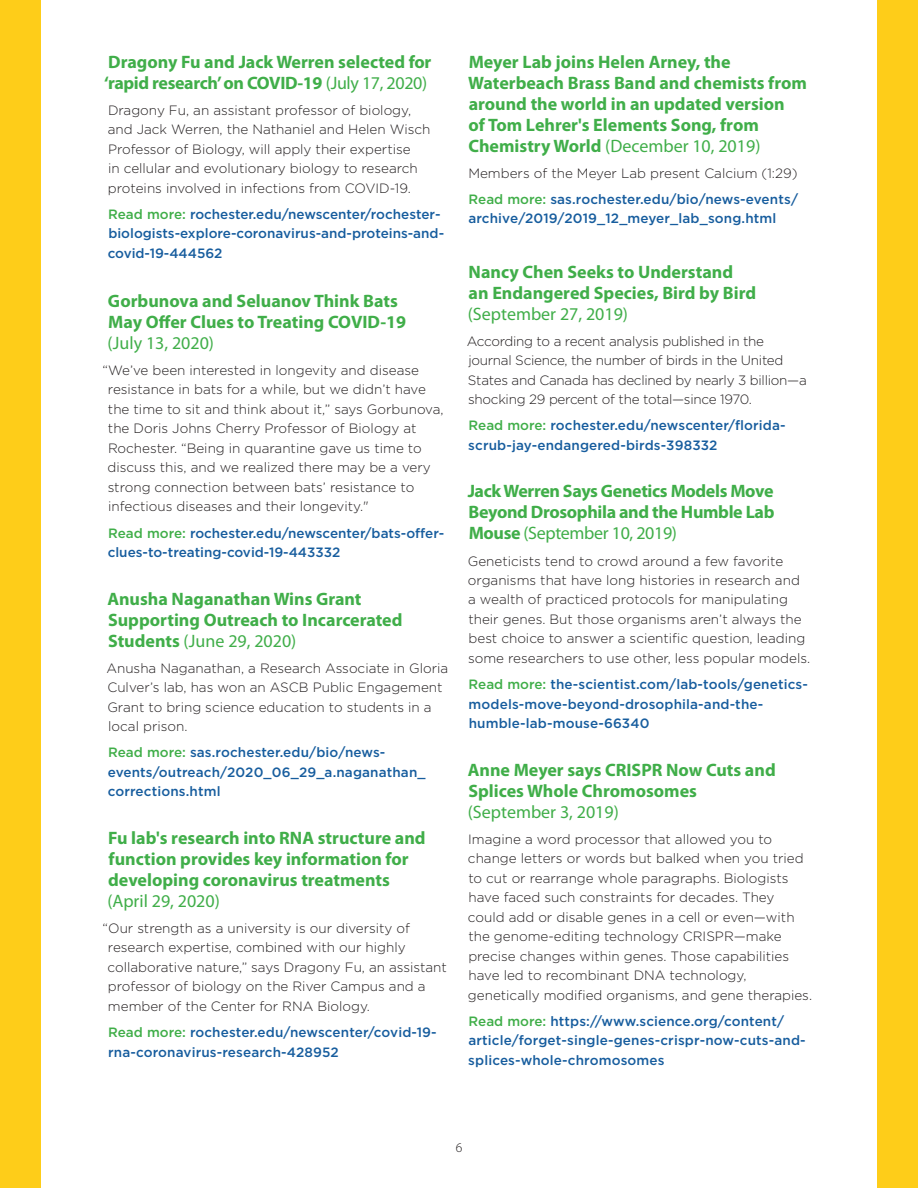
<style>
.page{position:relative;width:918px;height:1188px;background:#fff}
.page>*{position:absolute;margin:0;border:0;box-sizing:border-box;transform-origin:0 0}
.t1{font:700 18px/21px "Myriad Pro";color:#40ae49}
.t2{font:700 18px/21px "Myriad Pro";letter-spacing:-.02em;color:#40ae49}
.t3{font:300 13.5px/19.5px "Gotham";color:#231f20}
.t4{font:500 13.5px/19.5px "Gotham";letter-spacing:.01em;color:#175d9e}
.t5{font:300 13.5px/19.5px "Gotham";letter-spacing:-.02em;color:#231f20}
.t6{font:300 13.5px "Myriad Pro";color:#231f20}
.s1{font-weight:400}
.s2{color:#40ae49}
</style>
<div class="page">
<div style="left:0;top:0;width:40px;height:1188px;background:#fecd19"></div>
<div style="left:878px;top:0;width:40px;height:1188px;background:#fecd19"></div>
<p class="t2" style="left:104px;top:51px;width:329px">Dragony Fu and Jack Werren selected for ‘rapid research’ on COVID-19 <span class="s1">(July 17, 2020)</span></p>
<p class="t3" style="left:108px;top:100px;width:324px">Dragony Fu, an assistant professor of biology, and Jack Werren, the Nathaniel and Helen Wisch Professor of Biology, will apply their expertise<br>in cellular and evolutionary biology to research proteins involved in infections from COVID-19.</p>
<p class="t4" style="left:108px;top:204px;width:338px"><span class="s2">Read more:</span> rochester.edu/newscenter/rochester&shy;biologists-explore-coronavirus-and-proteins-and&shy;covid-19-444562</p>
<p class="t1" style="left:107px;top:290px;width:300px">Gorbunova and Seluanov Think Bats<br>May Offer Clues to Treating COVID-19 <span class="s1">(July 13, 2020)</span></p>
<p class="t3" style="left:108px;top:360px;width:338px;text-indent:-5px">“We’ve been interested in longevity and disease resistance in bats for a while, but we didn’t have the time to sit and think about it,” says Gorbunova, the Doris Johns Cherry Professor of Biology at Rochester. “Being in quarantine gave us time to discuss this, and we realized there may be a very strong connection between bats’ resistance to infectious diseases and their longevity."</p>
<p class="t4" style="left:108px;top:523px;width:338px"><span class="s2">Read more:</span> rochester.edu/newscenter/bats-offer&shy;clues-to-treating-covid-19-443332</p>
<p class="t1" style="left:107px;top:588px;width:297px">Anusha Naganathan Wins Grant<br>Supporting Outreach to Incarcerated<br>Students <span class="s1">(June 29, 2020)</span></p>
<p class="t3" style="left:106px;top:658px;width:343px">Anusha Naganathan, a Research Associate in Gloria Culver’s lab, has won an ASCB Public Engagement Grant to bring science education to students in a local prison.</p>
<p class="t4" style="left:108px;top:743px;width:319px"><span class="s2">Read more:</span> sas.rochester.edu/bio/news&shy;events/outreach/2020_06_29_a.naganathan_ corrections.html</p>
<p class="t1" style="left:107px;top:827px;width:320px">Fu lab's research into RNA structure and function provides key information for developing coronavirus treatments <span class="s1">(April 29, 2020)</span></p>
<p class="t3" style="left:108px;top:918px;width:341px;text-indent:-5px">“Our strength as a university is our diversity of research expertise, combined with our highly collaborative nature,” says Dragony Fu, an assistant professor of biology on the River Campus and a member of the Center for RNA Biology.</p>
<p class="t4" style="left:108px;top:1023px;width:330px"><span class="s2">Read more:</span> rochester.edu/newscenter/covid-19- rna-coronavirus-research-428952</p>
<p class="t1" style="left:468px;top:51px;width:340px">Meyer Lab joins Helen Arney, the Waterbeach Brass Band and chemists from around the world in an updated version<br>of Tom Lehrer's Elements Song, from Chemistry World <span class="s1">(December 10, 2019)</span></p>
<p class="t3" style="left:468px;top:163px;width:331px">Members of the Meyer Lab present Calcium (1:29)</p>
<p class="t4" style="left:468px;top:189px;width:331px"><span class="s2">Read more:</span> sas.rochester.edu/bio/news-events/ archive/2019/2019_12_meyer_lab_song.html</p>
<p class="t1" style="left:468px;top:261px;width:290px">Nancy Chen Seeks to Understand an Endangered Species, Bird by Bird <span class="s1">(September 27, 2019)</span></p>
<p class="t5" style="left:467px;top:331px;width:342px">According to a recent analysis published in the journal Science, the number of birds in the United States and Canada has declined by nearly 3 billion—a shocking 29 percent of the total—since 1970.</p>
<p class="t4" style="left:468px;top:416px;width:319px"><span class="s2">Read more:</span> rochester.edu/newscenter/florida&shy;scrub-jay-endangered-birds-398332</p>
<p class="t1" style="left:468px;top:481px;width:308px;text-align:justify">Jack Werren Says Genetics Models Move Beyond Drosophila and the Humble Lab Mouse <span class="s1">(September 10, 2019)</span></p>
<p class="t3" style="left:468px;top:551px;width:344px">Geneticists tend to crowd around a few favorite organisms that have long histories in research and a wealth of practiced protocols for manipulating their genes. But those organisms aren’t always the best choice to answer a scientific question, leading some researchers to use other, less popular models.</p>
<p class="t4" style="left:469px;top:675px;width:341px"><span class="s2">Read more:</span> the-scientist.com/lab-tools/genetics&shy;models-move-beyond-drosophila-and-the&shy;humble-lab-mouse-66340</p>
<p class="t1" style="left:468px;top:759px;width:309px">Anne Meyer says CRISPR Now Cuts and<br>Splices Whole Chromosomes <span class="s1">(September 3, 2019)</span></p>
<p class="t3" style="left:468px;top:829px;width:346px">Imagine a word processor that allowed you to change letters or words but balked when you tried to cut or rearrange whole paragraphs. Biologists have faced such constraints for decades. They could add or disable genes in a cell or even—with the genome-editing technology CRISPR—make precise changes within genes. Those capabilities have led to recombinant DNA technology, genetically modified organisms, and gene therapies.</p>
<p class="t4" style="left:468px;top:1011px;width:339px"><span class="s2">Read more:</span> https://www.science.org/content/ article/forget-single-genes-crispr-now-cuts-and&shy;splices-whole-chromosomes</p>
<p class="t6" style="left:456px;top:1140px;width:8px">6</p>
</div>
